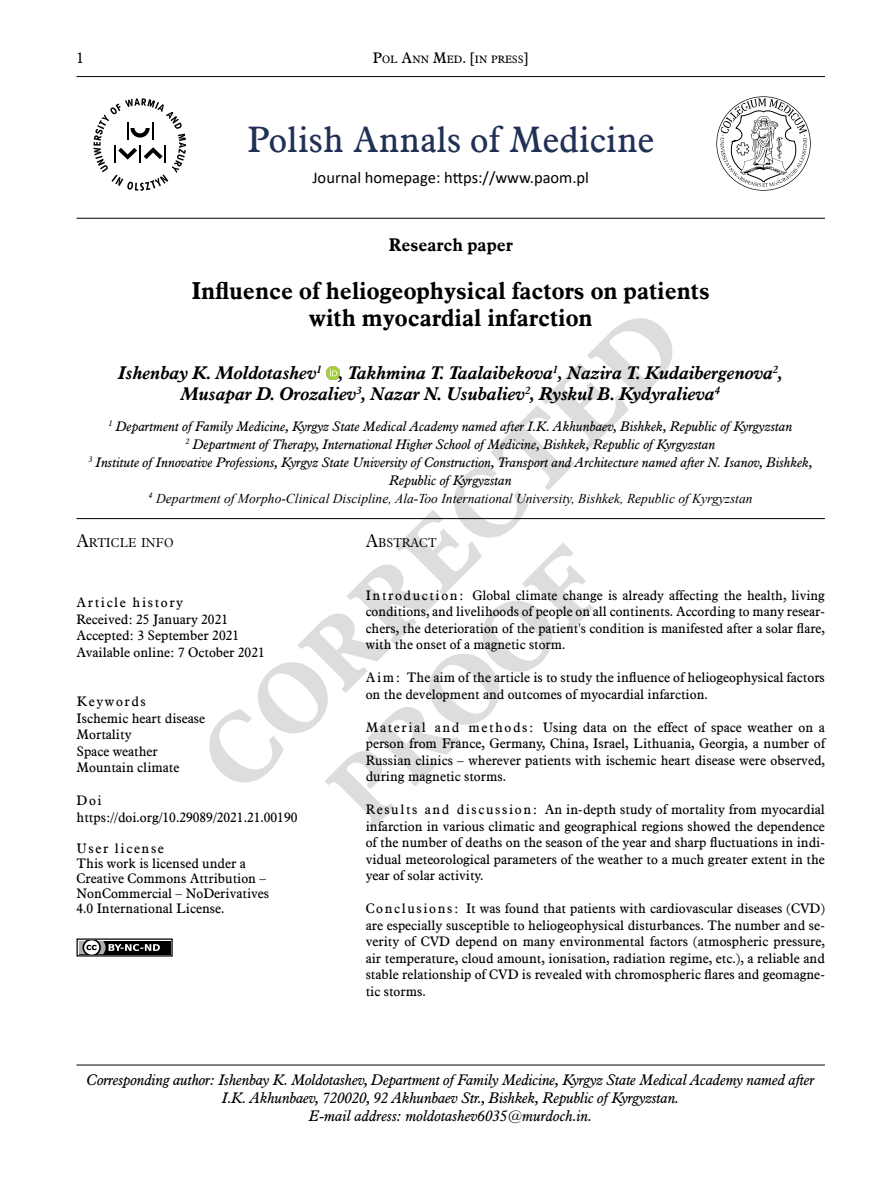
<style>
.page{position:relative;width:893px;height:1191px;background:#fff}
.page>*{position:absolute;margin:0;border:0;box-sizing:border-box;transform-origin:0 0}
.t1{font:36px "Aldine 721 EU";color:#213156}
.t2{font:700 24px/27px "Aldine 721 EU";color:#000;text-align:center}
.t3{font:italic 700 18px/21px "Aldine 721 EU";color:#000;text-align:center}
.t4{font:700 18px "Aldine 721 EU";color:#000}
.t5{font:16.5px "Calibri";color:#000}
.t6{font:italic 15px/18px "Aldine 721 EU";letter-spacing:-.01em;color:#000;text-align:center}
.t7{font:15px "Aldine 721 EU";color:#000}
.t8{font:13.5px/16.5px "Aldine 721 EU";color:#000}
.t9{font:italic 13.5px/18px "Aldine 721 EU";color:#000;text-align:center}
.t10{font:italic 13.5px "Times New Roman";color:#000}
.t11{font:12.6px "Aldine 721 Lt EU";color:#000}
.t12{font:10.5px "Aldine 721 EU";color:#000}
.s1{font-size:15px}
.s2{font-size:18px}
</style>
<div class="page">
<hr style="left:77px;top:76px;width:748px;height:1px;background:#000">
<svg style="left:86px;top:318px;width:587px;height:461px"></svg>
<svg style="left:324px;top:542px;width:270px;height:287px"></svg>
<svg style="left:86px;top:742px;width:172px;height:41px"></svg>
<svg style="left:327px;top:366px;width:12px;height:13px"></svg>
<hr style="left:77px;top:1064px;width:748px;height:1px;background:#000">
<svg style="left:170px;top:941px;width:1px;height:13px"></svg>
<div style="left:77px;top:938px;width:96px;height:18px;border:1px solid #000"></div>
<div style="left:79px;top:940px;width:91px;height:14px;background:#000"></div>
<svg style="left:77px;top:938px;width:83px;height:19px"></svg>
<hr style="left:77px;top:518px;width:748px;height:1px;background:#000">
<hr style="left:77px;top:218px;width:748px;height:1px;background:#000">
<svg style="left:94px;top:98px;width:92px;height:93px"></svg>
<svg style="left:716px;top:96px;width:95px;height:95px"></svg>
<p class="t7" style="left:77px;top:49px;width:9px">1</p>
<p class="t12" style="left:373px;top:53px;width:157px"><span class="s1">P</span>OL <span class="s1">A</span>NN <span class="s1">M</span>ED<span class="s1">. [</span>IN PRESS<span class="s1">]</span></p>
<h1 class="t1" style="left:248px;top:117px;width:408px">Polish Annals of Medicine</h1>
<p class="t5" style="left:312px;top:166px;width:278px">Journal homepage: https://www.paom.pl</p>
<h3 class="t4" style="left:389px;top:234px;width:126px">Research paper</h3>
<h2 class="t2" style="left:192px;top:278px;width:519px">Influence of heliogeophysical factors on patients with myocardial infarction</h2>
<h3 class="t3" style="left:119px;top:363px;width:666px">Ishenbay K. Moldotashev<sup>1</sup> , Takhmina T. Taalaibekova<sup>1</sup>, Nazira T. Kudaibergenova<sup>2</sup>,<br>Musapar D. Orozaliev<sup>3</sup>, Nazar N. Usubaliev<sup>2</sup>, Ryskul B. Kydyralieva<sup>4</sup></h3>
<p class="t9" style="left:89px;top:417px;width:726px"><sup>1</sup> Department of Family Medicine, Kyrgyz State Medical Academy named after I.K. Akhunbaev, Bishkek, Republic of Kyrgyzstan<br><sup>2</sup> Department of Therapy, International Higher School of Medicine, Bishkek, Republic of Kyrgyzstan<br><sup>3</sup> Institute of Innovative Professions, Kyrgyz State University of Construction, Transport and Architecture named after N. Isanov, Bishkek, Republic of Kyrgyzstan</p>
<p class="t10" style="left:149px;top:489px;width:605px"><sup>4</sup> Department of Morpho-Clinical Discipline, Аla-Too International University, Bishkek, Republic of Kyrgyzstan</p>
<p class="t11" style="left:77px;top:535px;width:99px"><span class="s2">a</span>RTICLE INFO</p>
<p class="t8" style="left:77px;top:594px;width:190px">Article history<br>Received: 25 January 2021<br>Accepted: 3 September 2021<br>Available online: 7 October 2021</p>
<p class="t8" style="left:77px;top:693px;width:130px">Keywords<br>Ischemic heart disease<br>Mortality<br>Space weather<br>Mountain climate</p>
<p class="t8" style="left:77px;top:792px;width:222px">Doi https://doi.org/10.29089/2021.21.00190</p>
<p class="t8" style="left:77px;top:841px;width:194px;line-height:15px">User license<br>This work is licensed under a<br>Creative Commons Attribution –<br>NonCommercial – NoDerivatives<br>4.0 International License.</p>
<p class="t11" style="left:366px;top:535px;width:72px"><span class="s2">A</span>BSTRACT</p>
<p class="t8" style="left:366px;top:587px;width:461px;text-align:justify">Introduction: Global climate change is already affecting the health, living conditions, and livelihoods of people on all continents. According to many resear&shy;chers, the deterioration of the patient's condition is manifested after a solar flare, with the onset of a magnetic storm.</p>
<p class="t8" style="left:366px;top:670px;width:461px">Aim: The aim of the article is to study the influence of heliogeophysical factors on the development and outcomes of myocardial infarction.</p>
<p class="t8" style="left:366px;top:719px;width:461px;text-align:justify">Material and methods: Using data on the effect of space weather on a person from France, Germany, China, Israel, Lithuania, Georgia, a number of Russian clinics – wherever patients with ischemic heart disease were observed, during magnetic storms.</p>
<p class="t8" style="left:366px;top:802px;width:461px;text-align:justify">Results and discussion: An in-depth study of mortality from myocardial infarction in various climatic and geographical regions showed the dependence of the number of deaths on the season of the year and sharp fluctuations in indi&shy;vidual meteorological parameters of the weather to a much greater extent in the year of solar activity.</p>
<p class="t8" style="left:366px;top:901px;width:461px;text-align:justify">Conclusions: It was found that patients with cardiovascular diseases (CVD) are especially susceptible to heliogeophysical disturbances. The number and se&shy;verity of CVD depend on many environmental factors (atmospheric pressure, air temperature, cloud amount, ionisation, radiation regime, etc.), a reliable and stable relationship of CVD is revealed with chromospheric flares and geomagne&shy;tic storms.</p>
<p class="t6" style="left:87px;top:1071px;width:729px">Corresponding author: Ishenbay K. Moldotashev, Department of Family Medicine, Kyrgyz State Medical Academy named after<br>I.K. Akhunbaev, 720020, 92 Akhunbaev Str., Bishkek, Republic of Kyrgyzstan.<br>E-mail address: moldotashev6035@murdoch.in.</p>
</div>
